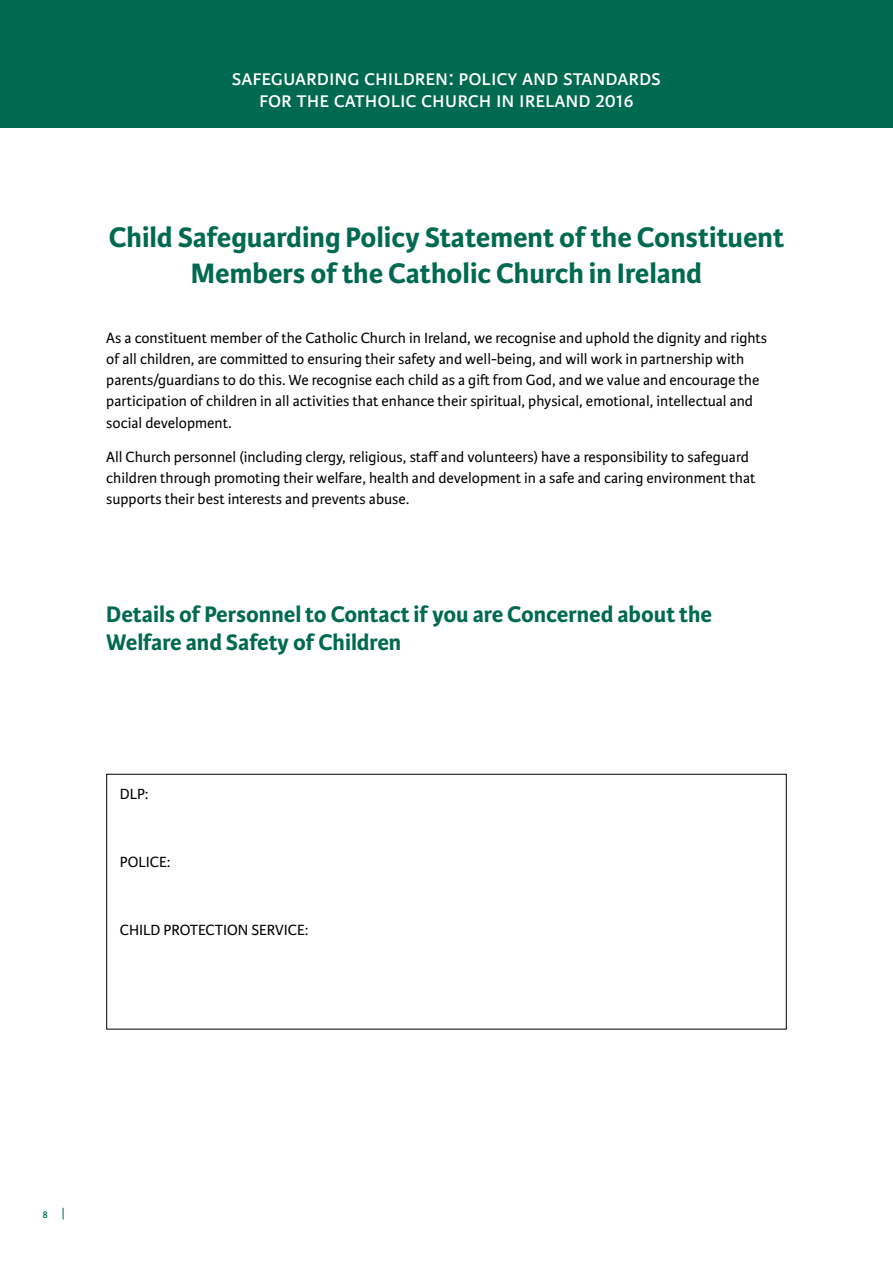
<style>
.page{position:relative;width:893px;height:1263px;background:#fff}
.page>*{position:absolute;margin:0;border:0;box-sizing:border-box;transform-origin:0 0}
.t1{font:700 30px/36px "Karmina Sans";color:#006a51;text-align:center}
.t2{font:700 24px/28.8px "Karmina Sans";color:#006a51}
.t3{font:24px/22.5px "Karmina Sans";color:#fff;text-align:center}
.t4{font:15.75px/21.3px "Karmina Sans";color:#000}
.t5{font:13.5px "Karmina Sans";color:#006a51}
</style>
<div class="page">
<div style="left:0;top:0;width:893px;height:128px;background:#006a51"></div>
<p class="t3" style="left:232px;top:66px;width:431px">safeguarding children: policy and standards for the catholic church in ireland 2016</p>
<p class="t1" style="left:109px;top:220px;width:677px">Child Safeguarding Policy Statement of the Constituent<br>Members of the Catholic Church in Ireland</p>
<p class="t4" style="left:106px;top:327px;width:662px">As a constituent member of the Catholic Church in Ireland, we recognise and uphold the dignity and rights of all children, are committed to ensuring their safety and well-being, and will work in partnership with parents/guardians to do this. We recognise each child as a gift from God, and we value and encourage the participation of children in all activities that enhance their spiritual, physical, emotional, intellectual and social development.</p>
<p class="t4" style="left:106px;top:446px;width:651px">All Church personnel (including clergy, religious, staff and volunteers) have a responsibility to safeguard children through promoting their welfare, health and development in a safe and caring environment that supports their best interests and prevents abuse.</p>
<p class="t2" style="left:106px;top:600px;width:607px">Details of Personnel to Contact if you are Concerned about the<br>Welfare and Safety of Children</p>
<p class="t4" style="left:120px;top:784px;width:30px">DLP:</p>
<p class="t4" style="left:120px;top:852px;width:52px">POLICE:</p>
<p class="t4" style="left:120px;top:920px;width:190px">CHILD PROTECTION SERVICE:</p>
<p class="t5" style="left:43px;top:1206px;width:24px">8 |</p>
</div>
